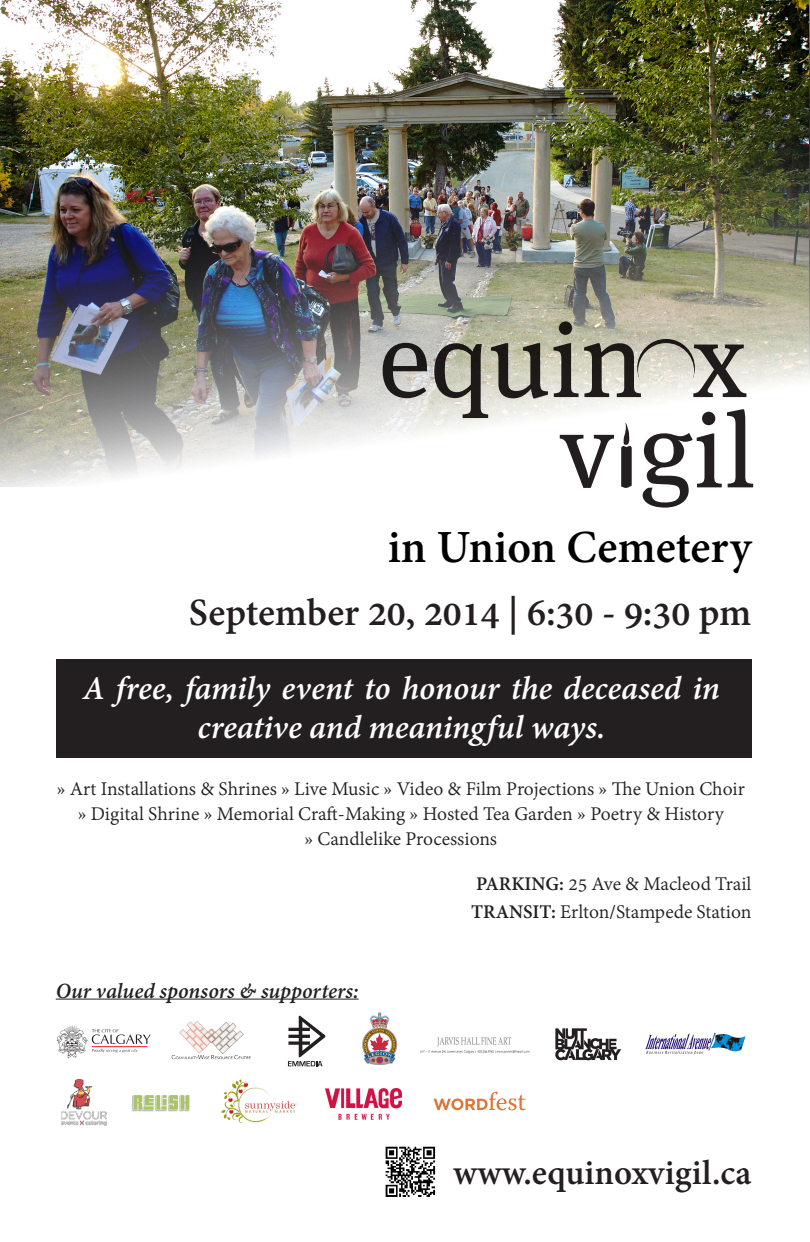
<style>
.page{position:relative;width:810px;height:1242px;background:#fff}
.page>*{position:absolute;margin:0;border:0;box-sizing:border-box;transform-origin:0 0}
.t1{font:107px/90.3px "Meta Serif OT";color:#231f20;text-align:right}
.t2{font:700 50px "Adobe Devanagari";color:#000}
.t3{font:700 42px "Adobe Devanagari";color:#231f20}
.t4{font:700 38px "Adobe Devanagari";color:#231f20}
.t5{font:italic 700 36px/39px "Adobe Devanagari";letter-spacing:-.005em;color:#fff;text-align:center}
.t6{font:italic 700 23.6px "Adobe Devanagari";letter-spacing:-.005em;color:#231f20}
.t7{font:21px/25.2px "Adobe Devanagari";color:#231f20;text-align:center}
.s1{font-weight:700}
</style>
<div class="page">
<img style="left:0;top:0;width:809px;height:487px">
<img style="left:385px;top:1146px;width:51px;height:51px">
<div style="left:56px;top:660px;width:696px;height:98px;background:#231f20"></div>
<img style="left:132px;top:1095px;width:58px;height:17px">
<svg style="left:57px;top:1025px;width:94px;height:34px"></svg>
<img style="left:171px;top:1021px;width:80px;height:39px">
<svg style="left:288px;top:1016px;width:37px;height:50px"></svg>
<img style="left:645px;top:1032px;width:101px;height:22px">
<img style="left:362px;top:1012px;width:35px;height:53px">
<img style="left:555px;top:1028px;width:66px;height:33px">
<img style="left:61px;top:1080px;width:46px;height:45px">
<img style="left:222px;top:1079px;width:75px;height:43px">
<img style="left:420px;top:1037px;width:110px;height:17px">
<svg style="left:434px;top:1092px;width:92px;height:18px"></svg>
<img style="left:325px;top:1088px;width:77px;height:32px">
<hr style="left:56px;top:999px;width:303px;height:1px;background:#231f20">
<svg style="left:621px;top:422px;width:11px;height:66px"></svg>
<svg style="left:637px;top:339px;width:58px;height:58px"></svg>
<svg style="left:638px;top:343px;width:56px;height:56px;background:#e1dfd4"></svg>
<h1 class="t1" style="left:379px;top:317px;width:379px">equin x v gil</h1>
<h2 class="t2" style="left:388px;top:518px;width:365px">in Union Cemetery</h2>
<h3 class="t3" style="left:189px;top:588px;width:564px">September 20, 2014 | 6:30 - 9:30 pm</h3>
<h3 class="t5" style="left:83px;top:672px;width:639px">A free, family event to honour the deceased in creative and meaningful ways.</h3>
<p class="t7" style="left:57px;top:778px;width:690px">» Art Installations &amp; Shrines » Live Music » Video &amp; Film Projections » The Union Choir » Digital Shrine » Memorial Craft-Making » Hosted Tea Garden » Poetry &amp; History<br>» Candlelike Processions</p>
<p class="t6" style="left:56px;top:977px;width:304px">Our valued sponsors &amp; supporters:</p>
<p class="t7" style="left:471px;top:872px;width:282px;line-height:27.6px;text-align:left"><span class="s1">PARKING:</span> 25 Ave &amp; Macleod Trail<br><span class="s1">TRANSIT:</span> Erlton/Stampede Station</p>
<h3 class="t4" style="left:453px;top:1151px;width:300px">www.equinoxvigil.ca</h3>
</div>
